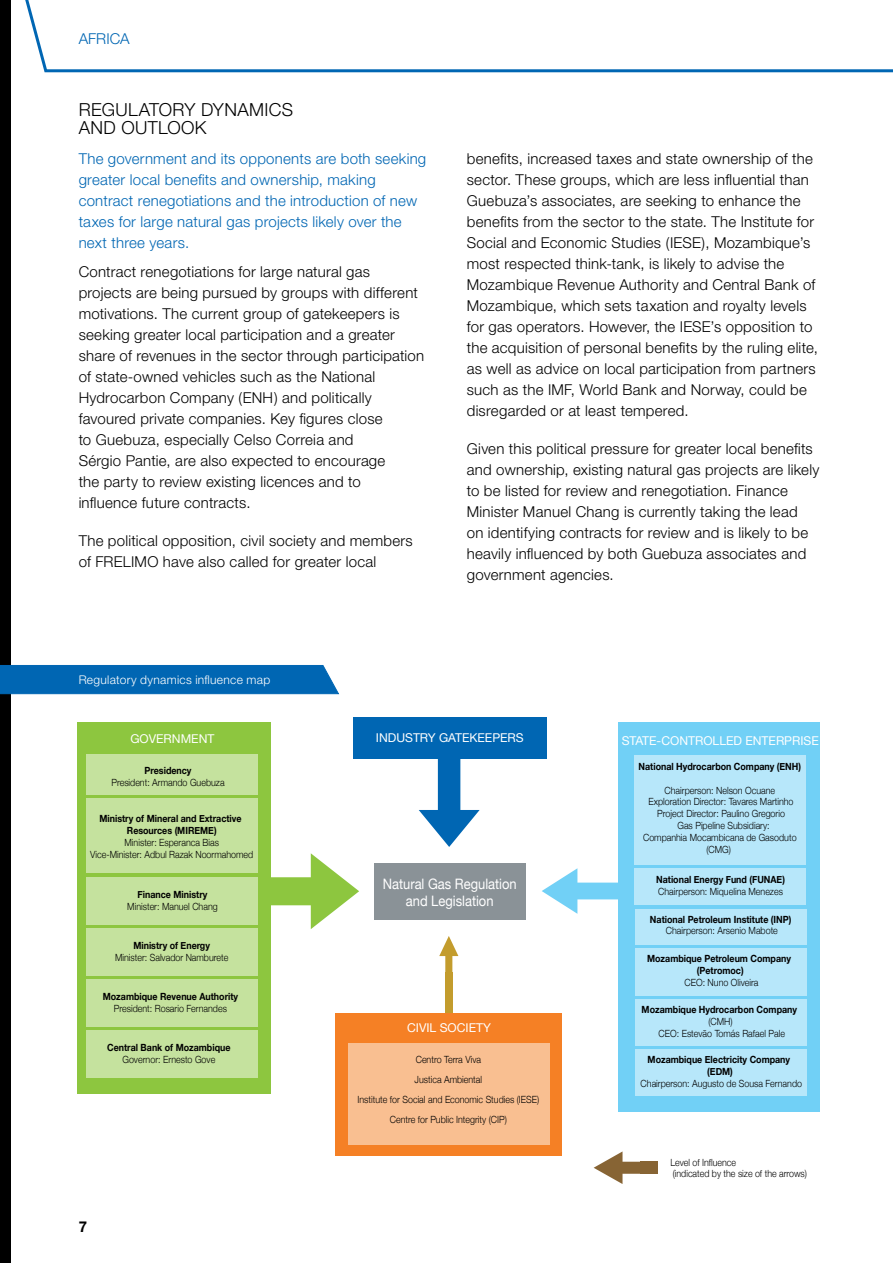
<style>
.page{position:relative;width:893px;height:1263px;background:#fff}
.page>*{position:absolute;margin:0;border:0;box-sizing:border-box;transform-origin:0 0}
.t1{font:300 18px "Helvetica Neue";color:#000}
.t2{font:300 15px/21px "Helvetica Neue";letter-spacing:.015em;color:#000}
.t3{font:300 15px/21px "Helvetica Neue";letter-spacing:.015em;color:#0066b3}
.t4{font:700 15px "Helvetica Neue";color:#000}
.t5{font:14.4px/17.2px "Helvetica Neue";color:#fff;text-align:center;scale:.9 1}
.t6{font:12.15px "Helvetica Neue";color:#fff}
.t7{font:300 12px "Helvetica Neue";letter-spacing:.025em;color:#fff}
.t8{font:300 9.9px/19.8px "Helvetica Neue";color:#000;text-align:center;scale:.9 1}
.t9{font:700 9.9px/11.9px "Helvetica Neue";color:#000;text-align:center;scale:.9 1}
.t10{font:300 9.9px/11.9px "Helvetica Neue";color:#010101;scale:.89 1}
</style>
<div class="page">
<div style="left:0;top:0;width:11px;height:1263px;background:#000"></div>
<hr style="left:892px;top:742px;width:1px;height:521px;background:#cfd4d8">
<div style="left:353px;top:717px;width:194px;height:42px;background:#0066b3"></div>
<div style="left:375px;top:863px;width:151px;height:57px;background:#8a9297"></div>
<svg style="left:542px;top:868px;width:77px;height:46px"></svg>
<svg style="left:439px;top:936px;width:19px;height:37px"></svg>
<div style="left:445px;top:972px;width:7px;height:43px;background:#c39c2d"></div>
<svg style="left:419px;top:759px;width:61px;height:88px"></svg>
<svg style="left:271px;top:853px;width:88px;height:76px"></svg>
<div style="left:335px;top:1013px;width:227px;height:142px;background:#f58025"></div>
<div style="left:348px;top:1043px;width:202px;height:102px;background:#f9bf91"></div>
<div style="left:619px;top:723px;width:201px;height:389px;background:#71d0f6"></div>
<div style="left:635px;top:755px;width:171px;height:109px;background:#b7e7fa"></div>
<div style="left:635px;top:909px;width:171px;height:35px;background:#b7e7fa"></div>
<div style="left:635px;top:868px;width:171px;height:37px;background:#b7e7fa"></div>
<div style="left:635px;top:948px;width:171px;height:47px;background:#b7e7fa"></div>
<div style="left:635px;top:999px;width:171px;height:46px;background:#b7e7fa"></div>
<div style="left:635px;top:1049px;width:171px;height:47px;background:#b7e7fa"></div>
<div style="left:77px;top:722px;width:194px;height:372px;background:#8dc63f"></div>
<div style="left:87px;top:1030px;width:171px;height:48px;background:#c5e29e"></div>
<div style="left:87px;top:754px;width:171px;height:40px;background:#c5e29e"></div>
<div style="left:87px;top:798px;width:171px;height:75px;background:#c5e29e"></div>
<div style="left:87px;top:877px;width:171px;height:47px;background:#c5e29e"></div>
<div style="left:87px;top:928px;width:171px;height:47px;background:#c5e29e"></div>
<div style="left:87px;top:979px;width:171px;height:48px;background:#c5e29e"></div>
<svg style="left:594px;top:1151px;width:52px;height:33px"></svg>
<div style="left:641px;top:1162px;width:17px;height:12px;background:#876434"></div>
<div style="left:0;top:665px;width:339px;height:29px;background:#0066b3"></div>
<svg style="left:25px;top:0;width:868px;height:73px"></svg>
<p class="t3" style="left:79px;top:28px;width:52px">AFRICA</p>
<p class="t1" style="left:79px;top:99px;width:13px">regulator</p>
<p class="t1" style="left:184px;top:99px;width:53px">y dynamics</p>
<p class="t1" style="left:79px;top:117px;width:14px">and</p>
<p class="t1" style="left:121px;top:117px;width:14px">outlook</p>
<p class="t3" style="left:79px;top:148px;width:349px">The government and its opponents are both seeking greater local benefits and ownership, making contract renegotiations and the introduction of new taxes for large natural gas projects likely over the next three years.</p>
<p class="t2" style="left:79px;top:261px;width:347px">Contract renegotiations for large natural gas projects are being pursued by groups with different motivations. The current group of gatekeepers is seeking greater local participation and a greater share of revenues in the sector through participation of state-owned vehicles such as the National Hydrocarbon Company (ENH) and politically favoured private companies. Key figures close<br>to Guebuza, especially Celso Correia and<br>Sérgio Pantie, are also expected to encourage<br>the party to review existing licences and to<br>influence future contracts.</p>
<p class="t2" style="left:79px;top:530px;width:336px">The political opposition, civil society and members of FRELIMO have also called for greater local</p>
<p class="t7" style="left:79px;top:672px;width:193px">Regulatory dynamics influence map</p>
<p class="t2" style="left:467px;top:148px;width:353px">benefits, increased taxes and state ownership of the sector. These groups, which are less influential than Guebuza’s associates, are seeking to enhance the benefits from the sector to the state. The Institute for Social and Economic Studies (IESE), Mozambique’s most respected think-tank, is likely to advise the Mozambique Revenue Authority and Central Bank of Mozambique, which sets taxation and royalty levels for gas operators. However, the IESE’s opposition to the acquisition of personal benefits by the ruling elite, as well as advice on local participation from partners such as the IMF, World Bank and Norway, could be disregarded or at least tempered.</p>
<p class="t2" style="left:467px;top:438px;width:354px">Given this political pressure for greater local benefits and ownership, existing natural gas projects are likely to be listed for review and renegotiation. Finance Minister Manuel Chang is currently taking the lead<br>on identifying contracts for review and is likely to be heavily influenced by both Guebuza associates and government agencies.</p>
<p class="t6" style="left:130px;top:731px;width:86px">GOVERNMENT</p>
<p class="t9" style="left:145px;top:764px;width:54px">Presidency</p>
<p class="t8" style="left:111px;top:772px;width:127px">President: Armando Guebuza</p>
<p class="t9" style="left:99px;top:812px;width:159px">Ministry of Mineral and Extractive<br>Resources (MIREME)</p>
<p class="t8" style="left:90px;top:836px;width:183px;line-height:11.9px">Minister: Esperanca Bias<br>Vice-Minister: Adbul Razak Noormahomed</p>
<p class="t9" style="left:138px;top:888px;width:79px">Finance Ministry</p>
<p class="t8" style="left:127px;top:895px;width:102px">Minister: Manuel Chang</p>
<p class="t9" style="left:133px;top:939px;width:87px">Ministry of Energy</p>
<p class="t8" style="left:115px;top:946px;width:127px">Minister: Salvador Namburete</p>
<p class="t9" style="left:103px;top:990px;width:152px">Mozambique Revenue Authority</p>
<p class="t8" style="left:114px;top:998px;width:127px">President: Rosario Fernandes</p>
<p class="t9" style="left:107px;top:1041px;width:139px">Central Bank of Mozambique</p>
<p class="t8" style="left:122px;top:1049px;width:105px">Governor: Ernesto Gove</p>
<p class="t4" style="left:79px;top:1217px;width:10px">7</p>
<p class="t6" style="left:376px;top:730px;width:149px">INDUSTRY GATEKEEPERS</p>
<p class="t5" style="left:383px;top:875px;width:150px">Natural Gas Regulation and Legislation</p>
<p class="t6" style="left:407px;top:1020px;width:85px">CIVIL SOCIETY</p>
<p class="t8" style="left:358px;top:1049px;width:203px">Centro Terra Viva<br>Justica Ambiental<br>Institute for Social and Economic Studies (IESE)<br>Centre for Public Integrity (CIP)</p>
<p class="t6" style="left:622px;top:733px;width:199px">STATE-CONTROLLED ENTERPRISE</p>
<p class="t9" style="left:639px;top:760px;width:182px">National Hydrocarbon Company (ENH)</p>
<p class="t8" style="left:665px;top:780px;width:124px">Chairperson: Nelson Ocuane</p>
<p class="t8" style="left:649px;top:791px;width:163px">Exploration Director: Tavares Martinho</p>
<p class="t8" style="left:657px;top:803px;width:143px">Project Director: Paulino Gregorio</p>
<p class="t8" style="left:677px;top:815px;width:104px">Gas Pipeline Subsidiary:</p>
<p class="t8" style="left:643px;top:827px;width:172px">Companhia Mocambicana de Gasoduto</p>
<p class="t8" style="left:706px;top:839px;width:29px">(CMG)</p>
<p class="t9" style="left:656px;top:873px;width:145px">National Energy Fund (FUNAE)</p>
<p class="t8" style="left:658px;top:881px;width:140px">Chairperson: Miquelina Menezes</p>
<p class="t9" style="left:650px;top:913px;width:159px">National Petroleum Institute (INP)</p>
<p class="t8" style="left:666px;top:920px;width:126px">Chairperson: Arsenio Mabote</p>
<p class="t9" style="left:647px;top:952px;width:161px">Mozambique Petroleum Company (Petromoc)</p>
<p class="t8" style="left:685px;top:972px;width:84px">CEO: Nuno Oliveira</p>
<p class="t9" style="left:642px;top:1003px;width:174px">Mozambique Hydrocarbon Company</p>
<p class="t8" style="left:659px;top:1015px;width:142px;line-height:11.9px">(CMH)<br>CEO: Estevão Tomás Rafael Pale</p>
<p class="t9" style="left:648px;top:1053px;width:160px">Mozambique Electricity Company (EDM)</p>
<p class="t8" style="left:641px;top:1073px;width:181px">Chairperson: Augusto de Sousa Fernando</p>
<p class="t10" style="left:670px;top:1155px;width:155px">Level of Influence<br>(indicated by the size of the arrows)</p>
</div>
